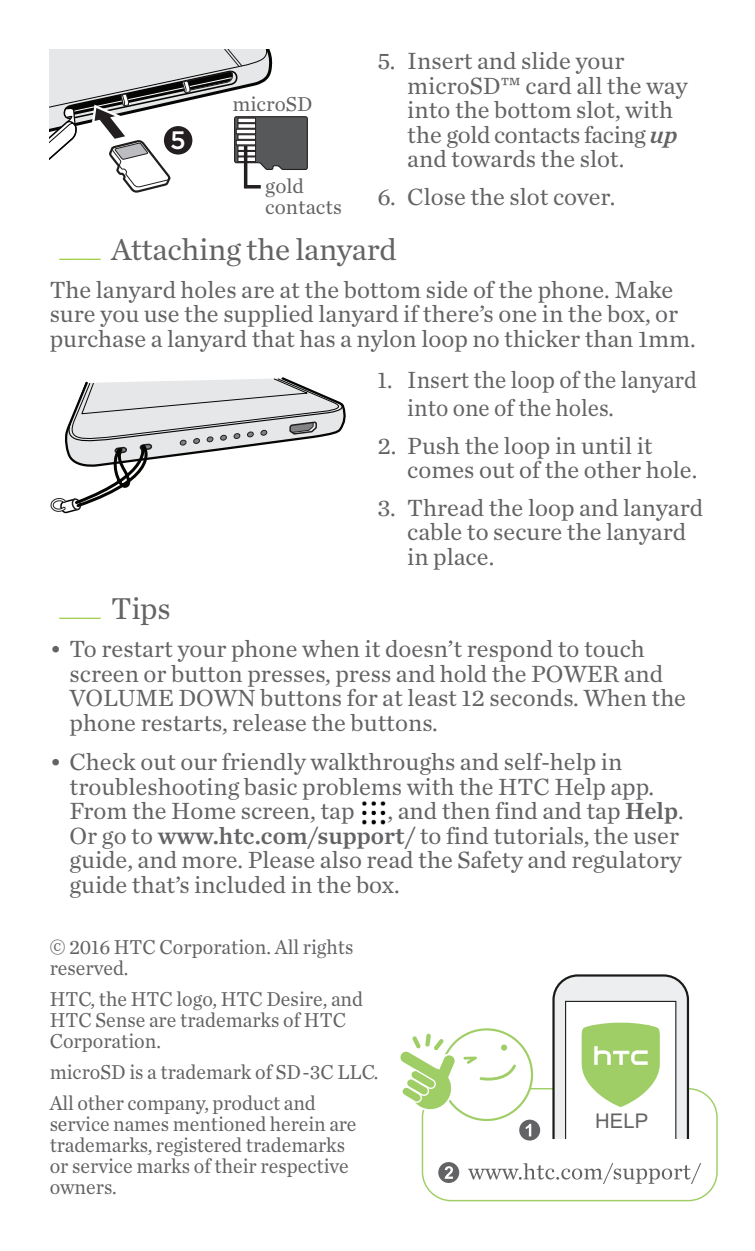
<style>
.page{position:relative;width:755px;height:1251px;background:#fff}
.page>*{position:absolute;margin:0;border:0;box-sizing:border-box;transform-origin:0 0}
.undrscore_heading{font:31.5px "Chronicle Text G1";letter-spacing:-.01em;color:#636366}
.idCaption{font:500 25.2px "Gotham";color:#fff}
.idBodytext{font:24.5px/24.5px "Chronicle Text G1";color:#636366}
.idBodytext-2{font:24.5px/28px "Chronicle Text G1";color:#636366;scale:.95 1}
.notice_legal_text{font:21px/21px "Chronicle Text G1";color:#636366;scale:.95 1}
.idCallout{font:21px/21px "Chronicle Text G1";color:#636366}
.t1{font:20.3px "Arial";color:#636366}
.s1{font-family:"Chronicle Text G1 Semi";font-style:italic}
.s2{color:#a4ce4c}
.s3{font-family:"Chronicle Text G1 Semi"}
</style>
<div class="page">
<svg style="left:51px;top:377px;width:294px;height:136px"></svg>
<svg style="left:50px;top:50px;width:257px;height:143px"></svg>
<div style="left:164px;top:126px;width:28px;height:28px;background:#231f20;border-radius:50%"></div>
<img style="left:361px;top:801px;width:25px;height:24px">
<div style="left:421px;top:1087px;width:296px;height:113px;border:1px solid #9fce66;border-radius:29px"></div>
<svg style="left:438px;top:1161px;width:21px;height:21px"></svg>
<svg style="left:444px;top:1165px;width:8px;height:13px"></svg>
<svg style="left:468px;top:1163px;width:102px;height:16px"></svg>
<svg style="left:571px;top:1168px;width:10px;height:11px"></svg>
<svg style="left:584px;top:1163px;width:75px;height:20px"></svg>
<svg style="left:661px;top:1168px;width:10px;height:11px"></svg>
<svg style="left:674px;top:1163px;width:26px;height:20px"></svg>
<div style="left:519px;top:1119px;width:20px;height:21px;background:#636366;border-radius:50%"></div>
<svg style="left:525px;top:1123px;width:6px;height:13px"></svg>
<svg style="left:552px;top:974px;width:136px;height:164px"></svg>
<div style="left:440px;top:1028px;width:92px;height:92px;background:#fff;border-radius:50%"></div>
<div style="left:439px;top:1027px;width:94px;height:94px;border:2px solid #9fce66;border-radius:50%"></div>
<svg style="left:400px;top:1033px;width:56px;height:77px"></svg>
<svg style="left:500px;top:1044px;width:7px;height:6px"></svg>
<svg style="left:463px;top:1056px;width:53px;height:25px"></svg>
<p class="idBodytext" style="left:407px;top:47px;width:281px;text-indent:-30px">5. Insert and slide your microSD™ card all the way into the bottom slot, with the gold contacts facing <span class="s1">up </span>and towards the slot.</p>
<p class="idBodytext" style="left:377px;top:183px;width:239px">6. Close the slot cover.</p>
<p class="undrscore_heading" style="left:60px;top:226px;width:338px"><span class="s2">___</span> Attaching the lanyard</p>
<p class="idBodytext" style="left:50px;top:276px;width:647px">The lanyard holes are at the bottom side of the phone. Make sure you use the supplied lanyard if there’s one in the box, or purchase a lanyard that has a nylon loop no thicker than 1mm.</p>
<p class="idBodytext-2" style="left:407px;top:364px;width:306px;text-indent:-30px">1. Insert the loop of the lanyard into one of the holes.</p>
<p class="idBodytext" style="left:407px;top:432px;width:291px;text-indent:-30px">2. Push the loop in until it comes out of the other hole.</p>
<p class="idBodytext" style="left:407px;top:493px;width:297px;text-indent:-30px">3. Thread the loop and lanyard cable to secure the lanyard in place.</p>
<p class="idCallout" style="left:232px;top:92px;width:81px">microSD</p>
<p class="idCaption" style="left:170px;top:123px;width:17px">5</p>
<p class="idCallout" style="left:265px;top:174px;width:78px">gold contacts</p>
<p class="undrscore_heading" style="left:60px;top:585px;width:112px"><span class="s2">___</span> Tips</p>
<p class="idBodytext" style="left:69px;top:635px;width:617px;text-indent:-20px">• To restart your phone when it doesn’t respond to touch screen or button presses, press and hold the POWER and VOLUME DOWN buttons for at least 12 seconds. When the phone restarts, release the buttons.</p>
<p class="idBodytext" style="left:69px;top:748px;width:586px;text-indent:-20px">• Check out our friendly walkthroughs and self-help in troubleshooting basic problems with the HTC Help app.<br>From the Home screen, tap</p>
<p class="idBodytext" style="left:69px;top:797px;width:615px;text-indent:318px">, and then find and tap <span class="s3">Help</span>.<br>Or go to <span class="s3">www.htc.com/support/</span> to find tutorials, the user guide, and more. Please also read the Safety and regulatory guide that’s included in the box.</p>
<p class="notice_legal_text" style="left:50px;top:935px;width:321px">© 2016 HTC Corporation. All rights reserved.</p>
<p class="notice_legal_text" style="left:50px;top:987px;width:331px">HTC, the HTC logo, HTC Desire, and<br>HTC Sense are trademarks of HTC<br>Corporation.</p>
<p class="notice_legal_text" style="left:50px;top:1060px;width:347px">microSD is a trademark of SD-3C LLC.</p>
<p class="notice_legal_text" style="left:50px;top:1090px;width:324px">All other company, product and service names mentioned herein are trademarks, registered trademarks or service marks of their respective owners.</p>
<p class="t1" style="left:595px;top:1107px;width:54px">HELP</p>
</div>
